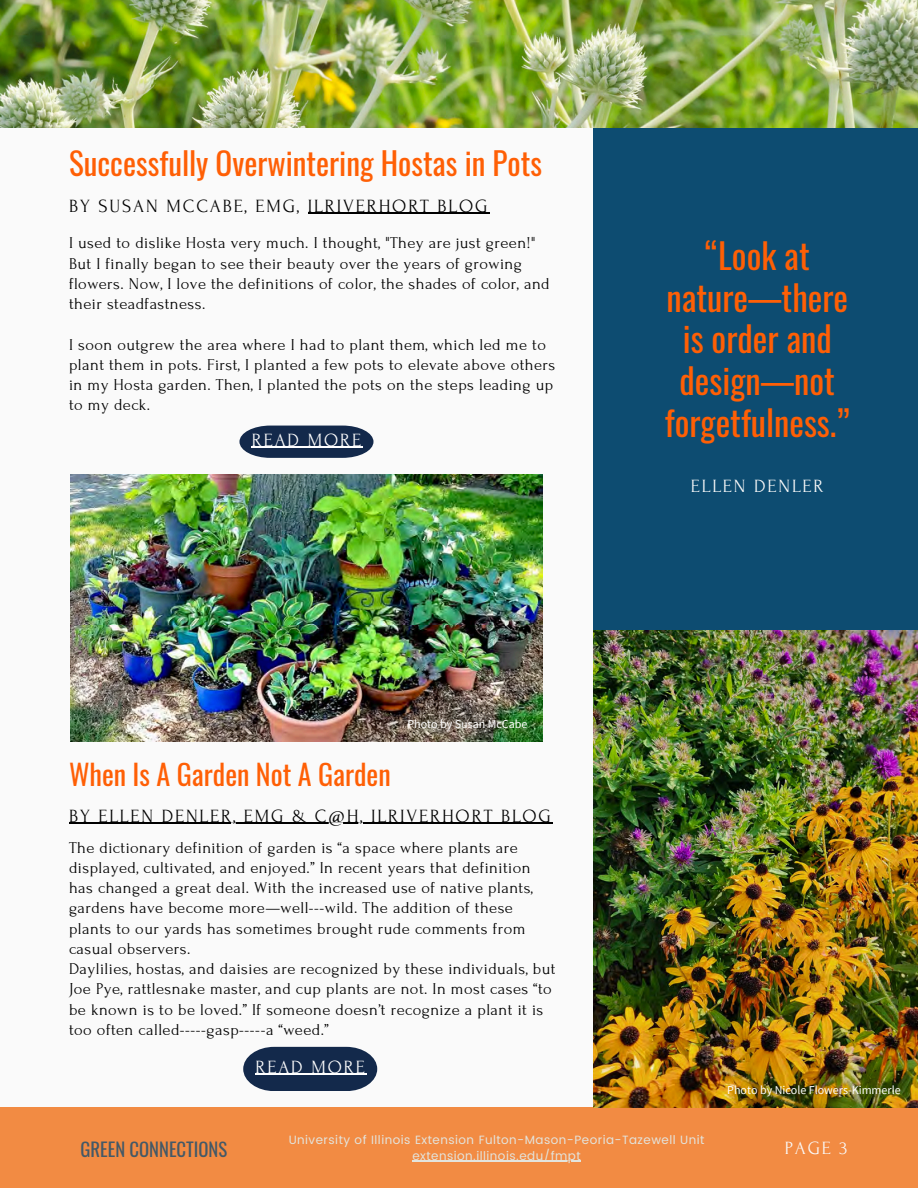
<style>
.page{position:relative;width:918px;height:1188px;background:#fafafa}
.page>*{position:absolute;margin:0;border:0;box-sizing:border-box;transform-origin:0 0}
.t1{font:34.65px/41.5px "Oswald";color:#ff5f05;text-align:center}
.t2{font:31.2px "Oswald";color:#ff5f05}
.t3{font:28.05px "Oswald";color:#ff5f05}
.t4{font:18.6px "Forum";letter-spacing:.1em;color:#000}
.t5{font:18.6px "Forum";letter-spacing:.1em;color:#fff}
.t6{font:18.6px "Forum";letter-spacing:.1em;color:#fafafa}
.t7{font:18.6px "Oswald";color:#435967}
.t8{font:16.5px/20.2px "Forum";letter-spacing:.025em;color:#000}
.t9{font:12px "Poppins";letter-spacing:.04em;color:#e3e4dd}
.t10{font:12px "Source Sans Pro";color:#fff}
</style>
<div class="page">
<div style="left:594px;top:96px;width:324px;height:585px;background:#0d4c71"></div>
<div style="left:0;top:1107px;width:918px;height:81px;background:#f28b43"></div>
<img style="left:594px;top:631px;width:324px;height:477px">
<img style="left:0;top:0;width:918px;height:127px">
<svg style="left:243px;top:1047px;width:134px;height:44px;background:#2e425f"></svg>
<hr style="left:256px;top:1074px;width:111px;height:1px;background:#fff">
<img style="left:71px;top:475px;width:471px;height:266px">
<hr style="left:412px;top:1161px;width:169px;height:1px;background:#e3e4dd">
<hr style="left:69px;top:823px;width:309px;height:1px;background:#000">
<hr style="left:378px;top:823px;width:175px;height:1px;background:#000">
<hr style="left:308px;top:213px;width:181px;height:1px;background:#000">
<svg style="left:239px;top:426px;width:134px;height:32px;background:#314461"></svg>
<hr style="left:252px;top:447px;width:111px;height:1px;background:#fff">
<p class="t2" style="left:69px;top:139px;width:475px">Successfully Overwintering Hostas in Pots</p>
<p class="t4" style="left:69px;top:196px;width:420px">BY SUSAN MCCABE, EMG, ILRIVERHORT BLOG</p>
<p class="t8" style="left:69px;top:233px;width:482px">I used to dislike Hosta very much. I thought, "They are just green!" But I finally began to see their beauty over the years of growing flowers. Now, I love the definitions of color, the shades of color, and their steadfastness.</p>
<h2 class="t8" style="left:69px;top:334px;width:488px">I soon outgrew the area where I had to plant them, which led me to plant them in pots. First, I planted a few pots to elevate above others in my Hosta garden. Then, I planted the pots on the steps leading up to my deck.</h2>
<h3 class="t5" style="left:252px;top:430px;width:111px">READ MORE</h3>
<h4 class="t3" style="left:69px;top:752px;width:323px">When Is A Garden Not A Garden</h4>
<p class="t10" style="left:407px;top:716px;width:122px">Photo by Susan McCabe</p>
<h3 class="t4" style="left:69px;top:806px;width:483px">BY ELLEN DENLER, EMG &amp; C@H, ILRIVERHORT BLOG</h3>
<h1 class="t8" style="left:69px;top:838px;width:488px">The dictionary definition of garden is “a space where plants are displayed, cultivated, and enjoyed.” In recent years that definition has changed a great deal. With the increased use of native plants, gardens have become more—well---wild. The addition of these plants to our yards has sometimes brought rude comments from casual observers.<br>Daylilies, hostas, and daisies are recognized by these individuals, but Joe Pye, rattlesnake master, and cup plants are not. In most cases “to be known is to be loved.” If someone doesn’t recognize a plant it is too often called-----gasp-----a “weed.”</h1>
<h3 class="t5" style="left:256px;top:1057px;width:111px">READ MORE</h3>
<h2 class="t1" style="left:665px;top:234px;width:187px">“Look at nature—there is order and design—not forgetfulness.”</h2>
<h3 class="t6" style="left:691px;top:476px;width:134px">ELLEN DENLER</h3>
<h3 class="t10" style="left:727px;top:1082px;width:175px">Photo by Nicole Flowers-Kimmerle</h3>
<h3 class="t9" style="left:289px;top:1133px;width:417px">University of Illinois Extension Fulton-Mason-Peoria-Tazewell Unit</h3>
<h4 class="t9" style="left:412px;top:1149px;width:170px">extension.illinois.edu/fmpt</h4>
<h4 class="t7" style="left:81px;top:1135px;width:148px">GREEN CONNECTIONS</h4>
<h3 class="t6" style="left:785px;top:1138px;width:64px">PAGE 3</h3>
</div>
